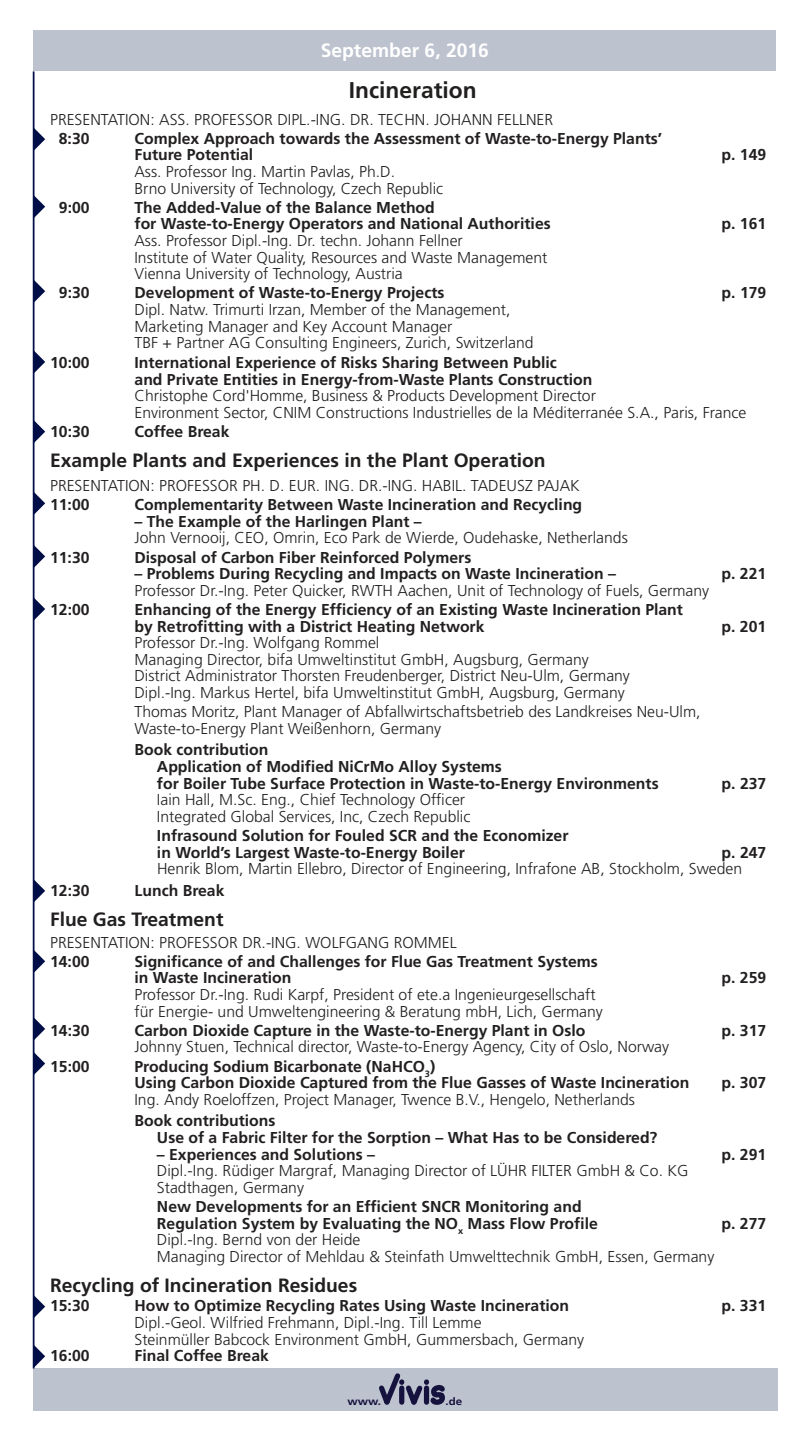
<style>
.page{position:relative;width:809px;height:1439px;background:#fff}
.page>*{position:absolute;margin:0;border:0;box-sizing:border-box;transform-origin:0 0}
.t1{font:700 22.75px "Frutiger";color:#221f1f}
.t2{font:700 19.25px "Frutiger";color:#221f1f}
.t3{font:700 19.25px "Frutiger";color:#fff}
.t4{font:300 15.75px/16.6px "Frutiger";color:#221f1f}
.t5{font:700 15.75px/16.6px "Frutiger";color:#221f1f}
.t6{font:700 10.5px "Frutiger";color:#15123e;scale:1.1 1}
</style>
<div class="page">
<div style="left:33px;top:31px;width:742px;height:40px;background:#bdc2cf"></div>
<div style="left:33px;top:1368px;width:744px;height:42px;background:#bdc2cf"></div>
<svg style="left:379px;top:1373px;width:66px;height:32px"></svg>
<hr style="left:33px;top:71px;width:1px;height:1297px;background:#000e47">
<svg style="left:34px;top:128px;width:11px;height:23px"></svg>
<svg style="left:34px;top:195px;width:11px;height:23px"></svg>
<svg style="left:34px;top:280px;width:11px;height:23px"></svg>
<svg style="left:34px;top:420px;width:11px;height:23px"></svg>
<svg style="left:34px;top:350px;width:11px;height:23px"></svg>
<svg style="left:34px;top:545px;width:11px;height:23px"></svg>
<svg style="left:34px;top:492px;width:11px;height:23px"></svg>
<svg style="left:34px;top:597px;width:11px;height:23px"></svg>
<svg style="left:34px;top:879px;width:11px;height:23px"></svg>
<svg style="left:34px;top:949px;width:11px;height:24px"></svg>
<svg style="left:34px;top:1017px;width:11px;height:23px"></svg>
<svg style="left:34px;top:1052px;width:11px;height:23px"></svg>
<svg style="left:34px;top:1295px;width:11px;height:23px"></svg>
<svg style="left:34px;top:1344px;width:11px;height:24px"></svg>
<p class="t3" style="left:321px;top:43px;width:169px">September 6, 2016</p>
<h1 class="t1" style="left:349px;top:81px;width:129px">Incineration</h1>
<p class="t4" style="left:50px;top:112px;width:504px">PRESENTATION: ASS. PROFESSOR DIPL.-ING. DR. TECHN. JOHANN FELLNER</p>
<p class="t5" style="left:59px;top:131px;width:32px">8:30</p>
<p class="t5" style="left:134px;top:131px;width:529px">Complex Approach towards the Assessment of Waste-to-Energy Plants’<br>Future Potential</p>
<p class="t4" style="left:134px;top:164px;width:310px">Ass. Professor Ing. Martin Pavlas, Ph.D.<br>Brno University of Technology, Czech Republic</p>
<p class="t5" style="left:59px;top:200px;width:32px">9:00</p>
<p class="t5" style="left:134px;top:200px;width:417px">The Added-Value of the Balance Method<br>for Waste-to-Energy Operators and National Authorities</p>
<p class="t4" style="left:134px;top:233px;width:414px">Ass. Professor Dipl.-Ing. Dr. techn. Johann Fellner<br>Institute of Water Quality, Resources and Waste Management<br>Vienna University of Technology, Austria</p>
<p class="t5" style="left:721px;top:148px;width:46px">p. 149</p>
<p class="t5" style="left:721px;top:217px;width:46px">p. 161</p>
<p class="t5" style="left:59px;top:286px;width:32px">9:30</p>
<p class="t5" style="left:135px;top:286px;width:311px">Development of Waste-to-Energy Projects</p>
<p class="t5" style="left:721px;top:286px;width:46px">p. 179</p>
<p class="t4" style="left:134px;top:302px;width:400px">Dipl. Natw. Trimurti Irzan, Member of the Management,<br>Marketing Manager and Key Account Manager<br>TBF + Partner AG Consulting Engineers, Zurich, Switzerland</p>
<p class="t5" style="left:50px;top:355px;width:41px">10:00</p>
<p class="t5" style="left:135px;top:355px;width:459px">International Experience of Risks Sharing Between Public<br>and Private Entities in Energy-from-Waste Plants Construction</p>
<p class="t4" style="left:134px;top:389px;width:613px">Christophe Cord'Homme, Business &amp; Products Development Director<br>Environment Sector, CNIM Constructions Industrielles de la Méditerranée S.A., Paris, France</p>
<p class="t5" style="left:50px;top:424px;width:41px">10:30</p>
<p class="t5" style="left:135px;top:424px;width:96px">Coffee Break</p>
<p class="t2" style="left:50px;top:452px;width:497px">Example Plants and Experiences in the Plant Operation</p>
<p class="t4" style="left:50px;top:478px;width:531px">PRESENTATION: PROFESSOR PH. D. EUR. ING. DR.-ING. HABIL. TADEUSZ PAJAK</p>
<p class="t5" style="left:50px;top:497px;width:41px">11:00</p>
<p class="t5" style="left:134px;top:497px;width:449px">Complementarity Between Waste Incineration and Recycling</p>
<p class="t5" style="left:134px;top:514px;width:289px">– The Example of the Harlingen Plant –</p>
<p class="t4" style="left:134px;top:531px;width:495px">John Vernooij, CEO, Omrin, Eco Park de Wierde, Oudehaske, Netherlands</p>
<p class="t5" style="left:50px;top:550px;width:41px">11:30</p>
<p class="t5" style="left:134px;top:550px;width:338px">Disposal of Carbon Fiber Reinforced Polymers</p>
<p class="t5" style="left:134px;top:566px;width:483px">– Problems During Recycling and Impacts on Waste Incineration –</p>
<p class="t5" style="left:721px;top:566px;width:46px">p. 221</p>
<p class="t4" style="left:134px;top:583px;width:576px">Professor Dr.-Ing. Peter Quicker, RWTH Aachen, Unit of Technology of Fuels, Germany</p>
<p class="t5" style="left:50px;top:602px;width:41px">12:00</p>
<p class="t5" style="left:134px;top:602px;width:550px">Enhancing of the Energy Efficiency of an Existing Waste Incineration Plant by Retrofitting with a District Heating Network</p>
<p class="t5" style="left:721px;top:619px;width:46px">p. 201</p>
<p class="t4" style="left:134px;top:635px;width:497px">Professor Dr.-Ing. Wolfgang Rommel<br>Managing Director, bifa Umweltinstitut GmbH, Augsburg, Germany District Administrator Thorsten Freudenberger, District Neu-Ulm, Germany Dipl.-Ing. Markus Hertel, bifa Umweltinstitut GmbH, Augsburg, Germany</p>
<p class="t4" style="left:134px;top:704px;width:567px">Thomas Moritz, Plant Manager of Abfallwirtschaftsbetrieb des Landkreises Neu-Ulm,<br>Waste-to-Energy Plant Weißenhorn, Germany</p>
<p class="t5" style="left:157px;top:743px;width:503px;text-indent:-22px">Book contribution<br>Application of Modified NiCrMo Alloy Systems<br>for Boiler Tube Surface Protection in Waste-to-Energy Environments</p>
<p class="t5" style="left:721px;top:776px;width:46px">p. 237</p>
<p class="t4" style="left:157px;top:793px;width:315px">Iain Hall, M.Sc. Eng., Chief Technology Officer<br>Integrated Global Services, Inc, Czech Republic</p>
<p class="t5" style="left:157px;top:828px;width:413px">Infrasound Solution for Fouled SCR and the Economizer in World’s Largest Waste-to-Energy Boiler</p>
<p class="t5" style="left:721px;top:845px;width:46px">p. 247</p>
<p class="t4" style="left:157px;top:862px;width:586px">Henrik Blom, Martin Ellebro, Director of Engineering, Infrafone AB, Stockholm, Sweden</p>
<p class="t5" style="left:50px;top:883px;width:41px">12:30</p>
<p class="t5" style="left:135px;top:883px;width:91px">Lunch Break</p>
<p class="t2" style="left:50px;top:911px;width:175px">Flue Gas Treatment</p>
<p class="t4" style="left:50px;top:935px;width:408px">PRESENTATION: PROFESSOR DR.-ING. WOLFGANG ROMMEL</p>
<p class="t5" style="left:50px;top:954px;width:41px">14:00</p>
<p class="t5" style="left:134px;top:954px;width:465px">Significance of and Challenges for Flue Gas Treatment Systems in Waste Incineration</p>
<p class="t4" style="left:134px;top:987px;width:470px">Professor Dr.-Ing. Rudi Karpf, President of ete.a Ingenieurgesellschaft für Energie- und Umweltengineering &amp; Beratung mbH, Lich, Germany</p>
<p class="t5" style="left:721px;top:971px;width:46px">p. 259</p>
<p class="t5" style="left:50px;top:1023px;width:41px">14:30</p>
<p class="t5" style="left:134px;top:1023px;width:452px">Carbon Dioxide Capture in the Waste-to-Energy Plant in Oslo</p>
<p class="t5" style="left:721px;top:1023px;width:46px">p. 317</p>
<p class="t4" style="left:134px;top:1040px;width:536px">Johnny Stuen, Technical director, Waste-to-Energy Agency, City of Oslo, Norway</p>
<p class="t5" style="left:50px;top:1059px;width:41px">15:00</p>
<p class="t5" style="left:134px;top:1059px;width:556px">Producing Sodium Bicarbonate (NaHCO<sub>3</sub>)<br>Using Carbon Dioxide Captured from the Flue Gasses of Waste Incineration</p>
<p class="t5" style="left:721px;top:1075px;width:46px">p. 307</p>
<p class="t4" style="left:134px;top:1092px;width:502px">Ing. Andy Roeloffzen, Project Manager, Twence B.V., Hengelo, Netherlands</p>
<p class="t5" style="left:157px;top:1114px;width:502px;text-indent:-22px">Book contributions<br>Use of a Fabric Filter for the Sorption – What Has to be Considered?</p>
<p class="t5" style="left:157px;top:1147px;width:219px">– Experiences and Solutions –</p>
<p class="t5" style="left:721px;top:1147px;width:46px">p. 291</p>
<p class="t4" style="left:157px;top:1163px;width:533px">Dipl.-Ing. Rüdiger Margraf, Managing Director of LÜHR FILTER GmbH &amp; Co. KG<br>Stadthagen, Germany</p>
<p class="t5" style="left:157px;top:1199px;width:442px">New Developments for an Efficient SNCR Monitoring and<br>Regulation System by Evaluating the NO<sub>x</sub> Mass Flow Profile</p>
<p class="t5" style="left:721px;top:1216px;width:46px">p. 277</p>
<p class="t4" style="left:157px;top:1232px;width:559px">Dipl.-Ing. Bernd von der Heide<br>Managing Director of Mehldau &amp; Steinfath Umwelttechnik GmbH, Essen, Germany</p>
<p class="t2" style="left:50px;top:1277px;width:308px">Recycling of Incineration Residues</p>
<p class="t5" style="left:50px;top:1298px;width:41px">15:30</p>
<p class="t5" style="left:134px;top:1298px;width:436px">How to Optimize Recycling Rates Using Waste Incineration</p>
<p class="t5" style="left:721px;top:1298px;width:46px">p. 331</p>
<p class="t4" style="left:134px;top:1315px;width:451px">Dipl.-Geol. Wilfried Frehmann, Dipl.-Ing. Till Lemme<br>Steinmüller Babcock Environment GmbH, Gummersbach, Germany</p>
<p class="t5" style="left:50px;top:1348px;width:41px">16:00</p>
<p class="t5" style="left:134px;top:1348px;width:136px">Final Coffee Break</p>
<p class="t6" style="left:347px;top:1395px;width:32px">www.</p>
<p class="t6" style="left:445px;top:1395px;width:17px">.de</p>
</div>
